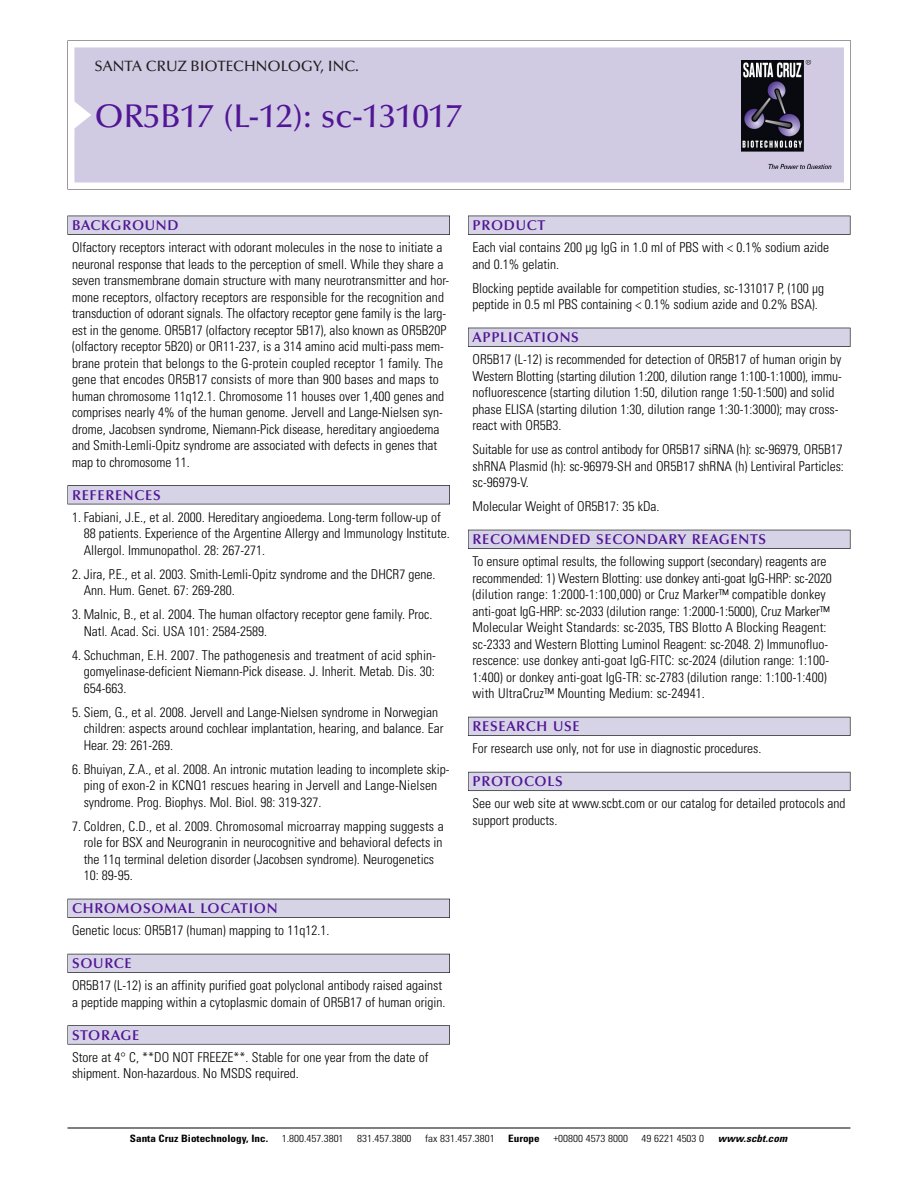
<style>
.page{position:relative;width:918px;height:1188px;background:#fff}
.page>*{position:absolute;margin:0;border:0;box-sizing:border-box;transform-origin:0 0}
.t1{font:500 33px "Optima";color:#511695}
.t2{font:500 15px "Optima";color:#231f20}
.t3{font:600 14.25px "Optima";letter-spacing:.05em;color:#511695}
.t4{font:300 condensed 13.5px/16.5px "Univers";color:#000}
.t5{font:300 condensed 10.2px "Univers";color:#000;scale:1.1 1}
.t6{font:700 condensed 10.2px "Univers";color:#000;scale:1.1 1}
.t7{font:italic 700 condensed 10.2px "Univers";letter-spacing:.005em;color:#000;scale:1.1 1}
</style>
<div class="page">
<svg style="left:68px;top:40px;width:783px;height:149px"></svg>
<div style="left:74px;top:47px;width:770px;height:135px;background:#d1cae3"></div>
<img style="left:741px;top:60px;width:90px;height:108px">
<div style="left:68px;top:216px;width:382px;height:19px;background:#525155"></div>
<div style="left:68px;top:216px;width:381px;height:18px;background:#d7d3e7"></div>
<div style="left:68px;top:485px;width:382px;height:19px;background:#525155"></div>
<div style="left:68px;top:486px;width:381px;height:18px;background:#d7d3e7"></div>
<div style="left:68px;top:899px;width:382px;height:19px;background:#525158"></div>
<div style="left:68px;top:899px;width:381px;height:18px;background:#d7d3e7"></div>
<div style="left:68px;top:954px;width:382px;height:19px;background:#54535a"></div>
<div style="left:68px;top:954px;width:381px;height:18px;background:#d7d3e7"></div>
<svg style="left:68px;top:1025px;width:382px;height:20px"></svg>
<div style="left:68px;top:1026px;width:381px;height:18px;background:#d7d3e7"></div>
<div style="left:468px;top:216px;width:382px;height:19px;background:#525155"></div>
<div style="left:468px;top:216px;width:382px;height:18px;background:#d7d3e7"></div>
<div style="left:468px;top:328px;width:382px;height:19px;background:#515055"></div>
<div style="left:468px;top:328px;width:382px;height:18px;background:#d7d3e7"></div>
<div style="left:468px;top:530px;width:382px;height:19px;background:#525158"></div>
<div style="left:468px;top:530px;width:382px;height:18px;background:#d7d3e7"></div>
<div style="left:468px;top:717px;width:382px;height:19px;background:#54535a"></div>
<div style="left:468px;top:717px;width:382px;height:18px;background:#d7d3e7"></div>
<div style="left:468px;top:772px;width:382px;height:19px;background:#5b5a62"></div>
<div style="left:468px;top:772px;width:382px;height:18px;background:#d7d3e7"></div>
<hr style="left:68px;top:1128px;width:782px;height:1px;background:#000">
<p class="t2" style="left:94px;top:61px;width:266px">SANTA CRUZ BIOTECHNOLOGY, INC.</p>
<h1 class="t1" style="left:94px;top:103px;width:369px">OR5B17 (L-12): sc-131017</h1>
<p class="t3" style="left:72px;top:219px;width:108px">BACKGROUND</p>
<p class="t4" style="left:72px;top:240px;width:379px">Olfactory receptors interact with odorant molecules in the nose to initiate a neuronal response that leads to the perception of smell. While they share a seven transmembrane domain structure with many neurotransmitter and hor&shy;mone receptors, olfactory receptors are responsible for the recognition and transduction of odorant signals. The olfactory receptor gene family is the larg&shy;est in the genome. OR5B17 (olfactory receptor 5B17), also known as OR5B20P (olfactory receptor 5B20) or OR11-237, is a 314 amino acid multi-pass mem&shy;brane protein that belongs to the G-protein coupled receptor 1 family. The gene that encodes OR5B17 consists of more than 900 bases and maps to human chromosome 11q12.1. Chromosome 11 houses over 1,400 genes and comprises nearly 4% of the human genome. Jervell and Lange-Nielsen syn&shy;drome, Jacobsen syndrome, Niemann-Pick disease, hereditary angioedema and Smith-Lemli-Opitz syndrome are associated with defects in genes that map to chromosome 11.</p>
<p class="t3" style="left:72px;top:489px;width:90px">REFERENCES</p>
<p class="t4" style="left:84px;top:510px;width:368px;text-indent:-12px">1. Fabiani, J.E., et al. 2000. Hereditary angioedema. Long-term follow-up of<br>88 patients. Experience of the Argentine Allergy and Immunology Institute.<br>Allergol. Immunopathol. 28: 267-271.</p>
<p class="t4" style="left:84px;top:567px;width:353px;text-indent:-12px">2. Jira, P.E., et al. 2003. Smith-Lemli-Opitz syndrome and the DHCR7 gene.<br>Ann. Hum. Genet. 67: 269-280.</p>
<p class="t4" style="left:84px;top:607px;width:350px;text-indent:-12px">3. Malnic, B., et al. 2004. The human olfactory receptor gene family. Proc.<br>Natl. Acad. Sci. USA 101: 2584-2589.</p>
<p class="t4" style="left:84px;top:648px;width:354px;text-align:justify;text-indent:-12px">4. Schuchman, E.H. 2007. The pathogenesis and treatment of acid sphin&shy;gomyelinase-deficient Niemann-Pick disease. J. Inherit. Metab. Dis. 30:<br>654-663.</p>
<p class="t4" style="left:84px;top:705px;width:361px;text-indent:-12px">5. Siem, G., et al. 2008. Jervell and Lange-Nielsen syndrome in Norwegian children: aspects around cochlear implantation, hearing, and balance. Ear<br>Hear. 29: 261-269.</p>
<p class="t4" style="left:84px;top:762px;width:367px;text-indent:-12px">6. Bhuiyan, Z.A., et al. 2008. An intronic mutation leading to incomplete skip&shy;ping of exon-2 in KCNQ1 rescues hearing in Jervell and Lange-Nielsen syndrome. Prog. Biophys. Mol. Biol. 98: 319-327.</p>
<p class="t4" style="left:84px;top:819px;width:362px;text-indent:-12px">7. Coldren, C.D., et al. 2009. Chromosomal microarray mapping suggests a role for BSX and Neurogranin in neurocognitive and behavioral defects in the 11q terminal deletion disorder (Jacobsen syndrome). Neurogenetics 10: 89-95.</p>
<p class="t3" style="left:72px;top:903px;width:207px">CHROMOSOMAL LOCATION</p>
<p class="t4" style="left:72px;top:923px;width:259px">Genetic locus: OR5B17 (human) mapping to 11q12.1.</p>
<p class="t3" style="left:72px;top:958px;width:61px">SOURCE</p>
<p class="t4" style="left:72px;top:978px;width:375px">OR5B17 (L-12) is an affinity purified goat polyclonal antibody raised against a peptide mapping within a cytoplasmic domain of OR5B17 of human origin.</p>
<p class="t3" style="left:72px;top:1029px;width:69px">STORAGE</p>
<p class="t4" style="left:72px;top:1050px;width:358px">Store at 4° C, **DO NOT FREEZE**. Stable for one year from the date of shipment. Non-hazardous. No MSDS required.</p>
<p class="t3" style="left:473px;top:219px;width:74px">PRODUCT</p>
<p class="t4" style="left:473px;top:240px;width:358px">Each vial contains 200 µg IgG in 1.0 ml of PBS with &lt; 0.1% sodium azide and 0.1% gelatin.</p>
<p class="t4" style="left:473px;top:281px;width:353px">Blocking peptide available for competition studies, sc-131017 P, (100 µg peptide in 0.5 ml PBS containing &lt; 0.1% sodium azide and 0.2% BSA).</p>
<p class="t3" style="left:473px;top:332px;width:108px">APPLICATIONS</p>
<p class="t4" style="left:473px;top:352px;width:371px">OR5B17 (L-12) is recommended for detection of OR5B17 of human origin by Western Blotting (starting dilution 1:200, dilution range 1:100-1:1000), immu&shy;nofluorescence (starting dilution 1:50, dilution range 1:50-1:500) and solid phase ELISA (starting dilution 1:30, dilution range 1:30-1:3000); may cross&shy;react with OR5B3.</p>
<p class="t4" style="left:473px;top:442px;width:373px;text-align:justify">Suitable for use as control antibody for OR5B17 siRNA (h): sc-96979, OR5B17 shRNA Plasmid (h): sc-96979-SH and OR5B17 shRNA (h) Lentiviral Particles: sc-96979-V.</p>
<p class="t4" style="left:473px;top:499px;width:189px">Molecular Weight of OR5B17: 35 kDa.</p>
<p class="t3" style="left:473px;top:534px;width:295px">RECOMMENDED SECONDARY REAGENTS</p>
<p class="t4" style="left:473px;top:554px;width:361px">To ensure optimal results, the following support (secondary) reagents are recommended: 1) Western Blotting: use donkey anti-goat IgG-HRP: sc-2020 (dilution range: 1:2000-1:100,000) or Cruz Marker™ compatible donkey anti-goat IgG-HRP: sc-2033 (dilution range: 1:2000-1:5000), Cruz Marker™ Molecular Weight Standards: sc-2035, TBS Blotto A Blocking Reagent: sc-2333 and Western Blotting Luminol Reagent: sc-2048. 2) Immunofluo&shy;rescence: use donkey anti-goat IgG-FITC: sc-2024 (dilution range: 1:100- 1:400) or donkey anti-goat IgG-TR: sc-2783 (dilution range: 1:100-1:400) with UltraCruz™ Mounting Medium: sc-24941.</p>
<p class="t3" style="left:473px;top:721px;width:109px">RESEARCH USE</p>
<p class="t4" style="left:473px;top:741px;width:290px">For research use only, not for use in diagnostic procedures.</p>
<p class="t3" style="left:473px;top:776px;width:92px">PROTOCOLS</p>
<p class="t4" style="left:473px;top:796px;width:375px">See our web site at www.scbt.com or our catalog for detailed protocols and support products.</p>
<p class="t6" style="left:130px;top:1135px;width:127px">Santa Cruz Biotechnology, Inc.</p>
<p class="t5" style="left:282px;top:1135px;width:58px">1.800.457.3801</p>
<p class="t5" style="left:357px;top:1135px;width:51px">831.457.3800</p>
<p class="t5" style="left:425px;top:1135px;width:65px">fax 831.457.3801</p>
<p class="t6" style="left:508px;top:1135px;width:30px">Europe</p>
<p class="t5" style="left:553px;top:1135px;width:69px">+00800 4573 8000</p>
<p class="t5" style="left:642px;top:1135px;width:58px">49 6221 4503 0</p>
<p class="t7" style="left:718px;top:1135px;width:64px">www.scbt.com</p>
</div>
